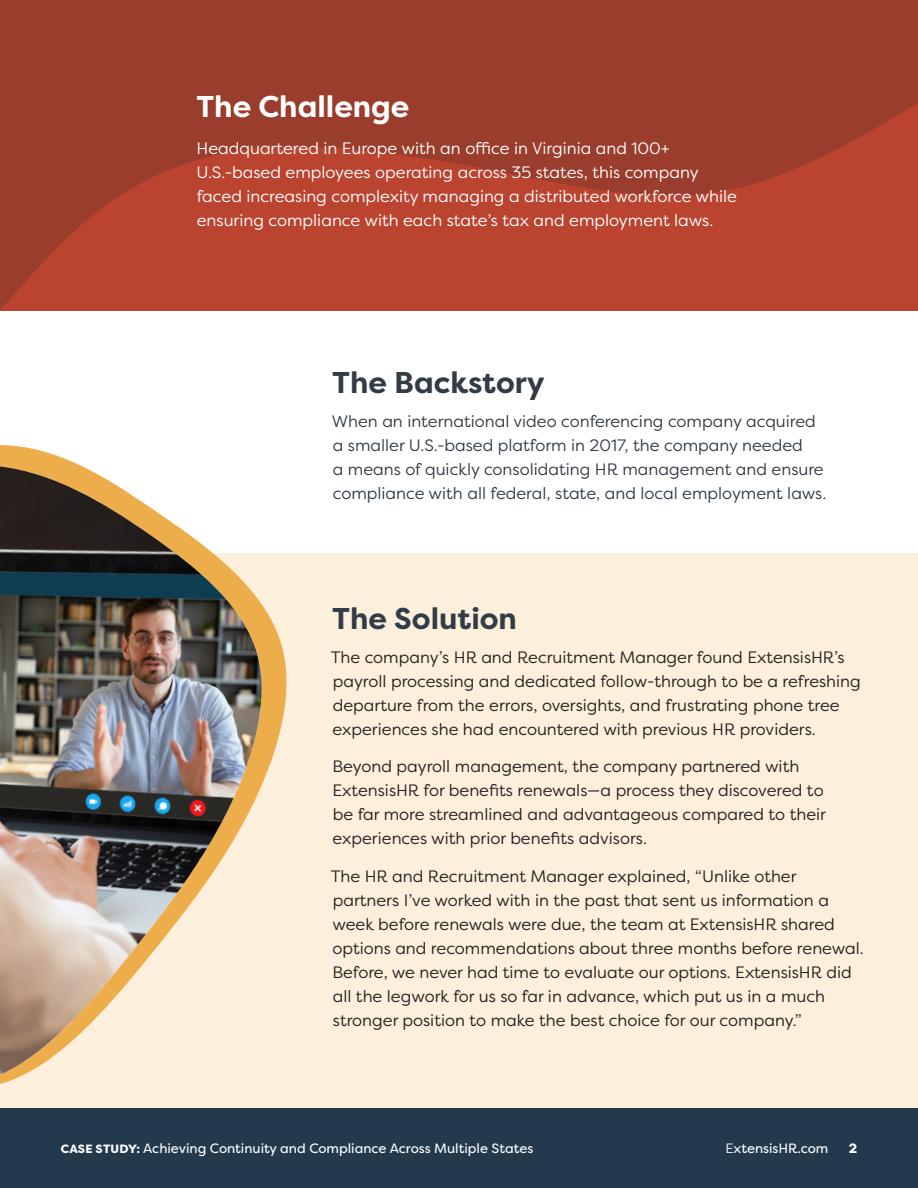
<style>
.page{position:relative;width:918px;height:1188px;background:#fff}
.page>*{position:absolute;margin:0;border:0;box-sizing:border-box;transform-origin:0 0}
.Main_Headline{font:700 30px "Filson Pro";color:#313c46}
.t1{font:700 30px "Filson Pro";color:#fff}
.Body_Copy{font:16.5px/24px "Filson Pro";color:#231f20}
.Body_Copy-2{font:16.5px/24px "Filson Pro";color:#fff}
.Body_Copy-3{font:16.5px/24px "Filson Pro";color:#313c46}
.t2{font:13.5px "Filson Pro";color:#fff}
.t3{font:800 13.5px "Filson Pro";color:#fff}
.s1{font-weight:800;font-size:12px}
.s2{font-style:inherit}
</style>
<div class="page">
<div style="left:0;top:1108px;width:918px;height:80px;background:#233a4c"></div>
<svg style="left:0;top:0;width:918px;height:311px;background:#a8402d"></svg>
<div style="left:0;top:554px;width:918px;height:554px;background:#fcefdb"></div>
<svg style="left:0;top:445px;width:289px;height:319px"></svg>
<img style="left:0;top:466px;width:270px;height:609px">
<p class="t1" style="left:197px;top:87px;width:214px">The Challenge</p>
<p class="Body_Copy-2" style="left:197px;top:136px;width:542px">Headquartered in Europe with an office in Virginia and 100+ U.S.-based employees operating across 35 states, this company faced increasing complexity managing a distributed workforce while ensuring compliance with each state’s tax and employment laws.</p>
<p class="Main_Headline" style="left:332px;top:363px;width:214px">The Backstory</p>
<p class="Body_Copy-3" style="left:332px;top:409px;width:496px">When an international video conferencing company acquired a smaller U.S.-based platform in 2017, the company needed<br>a means of quickly consolidating HR management and ensure compliance with all federal, state, and local employment laws.</p>
<p class="Main_Headline" style="left:332px;top:600px;width:186px">The Solution</p>
<p class="Body_Copy" style="left:331px;top:645px;width:532px">The company’s HR and Recruitment Manager found ExtensisHR’s payroll processing and dedicated follow-through to be a refreshing departure from the errors, oversights, and frustrating phone tree experiences she had encountered with previous HR providers.</p>
<p class="Body_Copy" style="left:332px;top:754px;width:495px">Beyond payroll management, the company partnered with ExtensisHR for benefits renewals—a process they discovered to be far more streamlined and advantageous compared to their experiences with prior benefits advisors.</p>
<p class="Body_Copy" style="left:331px;top:864px;width:535px">The HR and Recruitment Manager explained, “Unlike other partners I’ve worked with in the past that sent us information a week before renewals were due, the team at ExtensisHR shared options and recommendations about three months before renewal.<br>Before, we never had time to evaluate our options. ExtensisHR did all the legwork for us so far in advance, which put us in a much stronger position to make the best choice for our company.”</p>
<p class="t2" style="left:61px;top:1139px;width:474px"><span class="s1">CASE STUDY:</span> Achieving Continuity and Compliance Across Multiple States</p>
<p class="t2" style="left:726px;top:1139px;width:104px"><span class="s2">E</span>xtensisHR.com</p>
<p class="t3" style="left:849px;top:1139px;width:10px">2</p>
</div>
